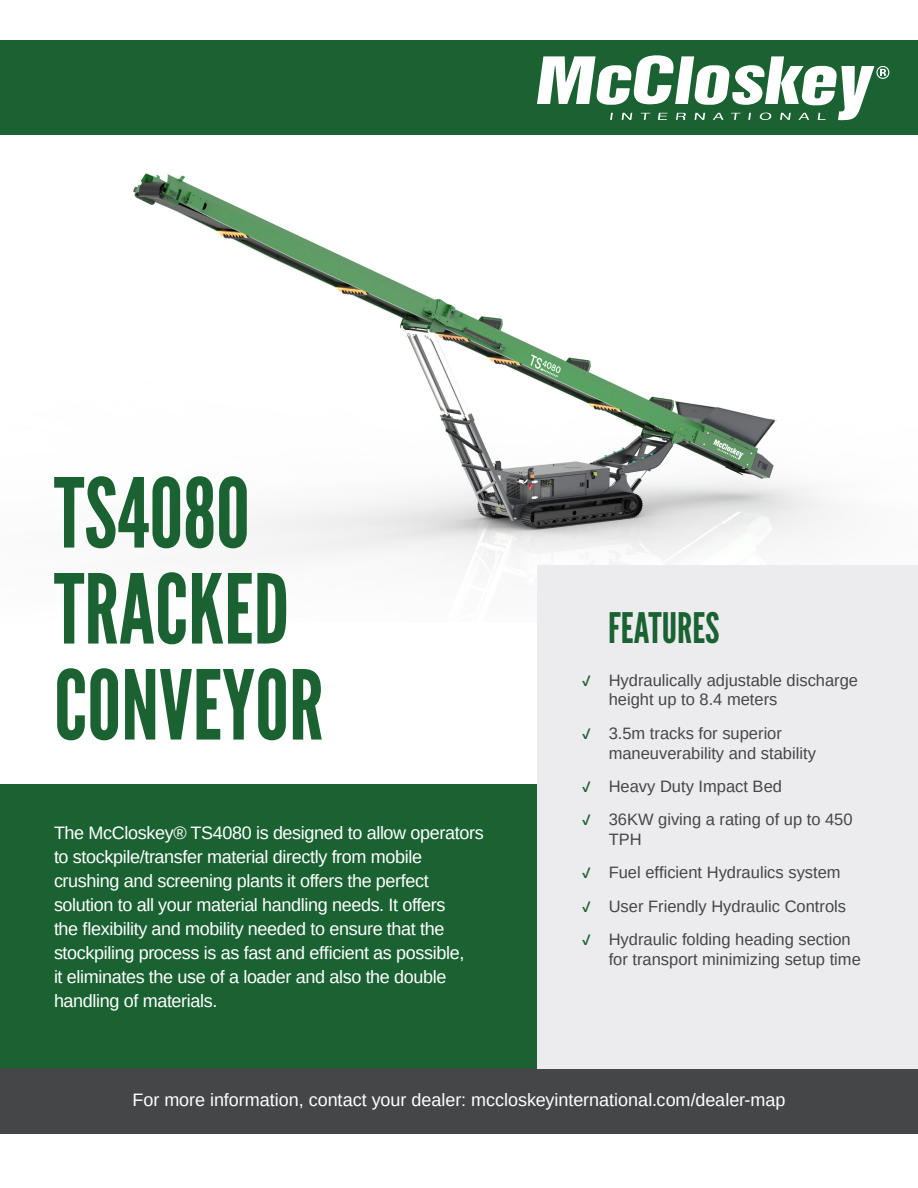
<style>
.page{position:relative;width:918px;height:1188px;background:#fff}
.page>*{position:absolute;margin:0;border:0;box-sizing:border-box;transform-origin:0 0}
.Heading{font:96px "League Gothic";color:#1a6232}
.SubHead{font:42px "League Gothic";color:#1a6232}
.Main{font:18px/24px "Arimo";letter-spacing:-.02em;color:#fff}
.t1{font:16.5px/19.8px "Arimo";color:#454647}
.s1{font-family:"Interstate";font-size:15px;color:#1a6232}
</style>
<div class="page">
<img style="left:133px;top:173px;width:706px;height:396px">
<div style="left:0;top:40px;width:918px;height:95px;background:#1a6232"></div>
<svg style="left:537px;top:55px;width:352px;height:65px"></svg>
<div style="left:0;top:784px;width:537px;height:285px;background:#1a6232"></div>
<div style="left:0;top:1069px;width:918px;height:65px;background:#454647"></div>
<div style="left:537px;top:565px;width:381px;height:504px;background:#ececee"></div>
<p class="Heading" style="left:54px;top:456px;width:197px">TS4080</p>
<p class="Heading" style="left:54px;top:552px;width:237px">TRACKED</p>
<p class="Heading" style="left:54px;top:648px;width:271px">CONVEYOR</p>
<p class="Main" style="left:54px;top:820px;width:431px">The McCloskey® TS4080 is designed to allow operators to stockpile/transfer material directly from mobile crushing and screening plants it offers the perfect solution to all your material handling needs. It offers<br>the flexibility and mobility needed to ensure that the stockpiling process is as fast and efficient as possible,<br>it eliminates the use of a loader and also the double handling of materials.</p>
<p class="SubHead" style="left:608px;top:603px;width:113px">FEATURES</p>
<p class="t1" style="left:609px;top:670px;width:251px;text-indent:-27px"><span class="s1">√</span> Hydraulically adjustable discharge height up to 8.4 meters</p>
<p class="t1" style="left:609px;top:723px;width:209px;text-indent:-27px"><span class="s1">√</span> 3.5m tracks for superior maneuverability and stability</p>
<p class="t1" style="left:582px;top:776px;width:202px"><span class="s1">√</span> Heavy Duty Impact Bed</p>
<p class="t1" style="left:609px;top:810px;width:245px;text-indent:-27px"><span class="s1">√</span> 36KW giving a rating of up to 450<br>TPH</p>
<p class="t1" style="left:582px;top:863px;width:260px"><span class="s1">√</span> Fuel efficient Hydraulics system</p>
<p class="t1" style="left:582px;top:896px;width:266px"><span class="s1">√</span> User Friendly Hydraulic Controls</p>
<p class="t1" style="left:609px;top:929px;width:254px;text-indent:-27px"><span class="s1">√</span> Hydraulic folding heading section for transport minimizing setup time</p>
<p class="Main" style="left:132px;top:1088px;width:655px">For more information, contact your dealer: mccloskeyinternational.com/dealer-map</p>
</div>
